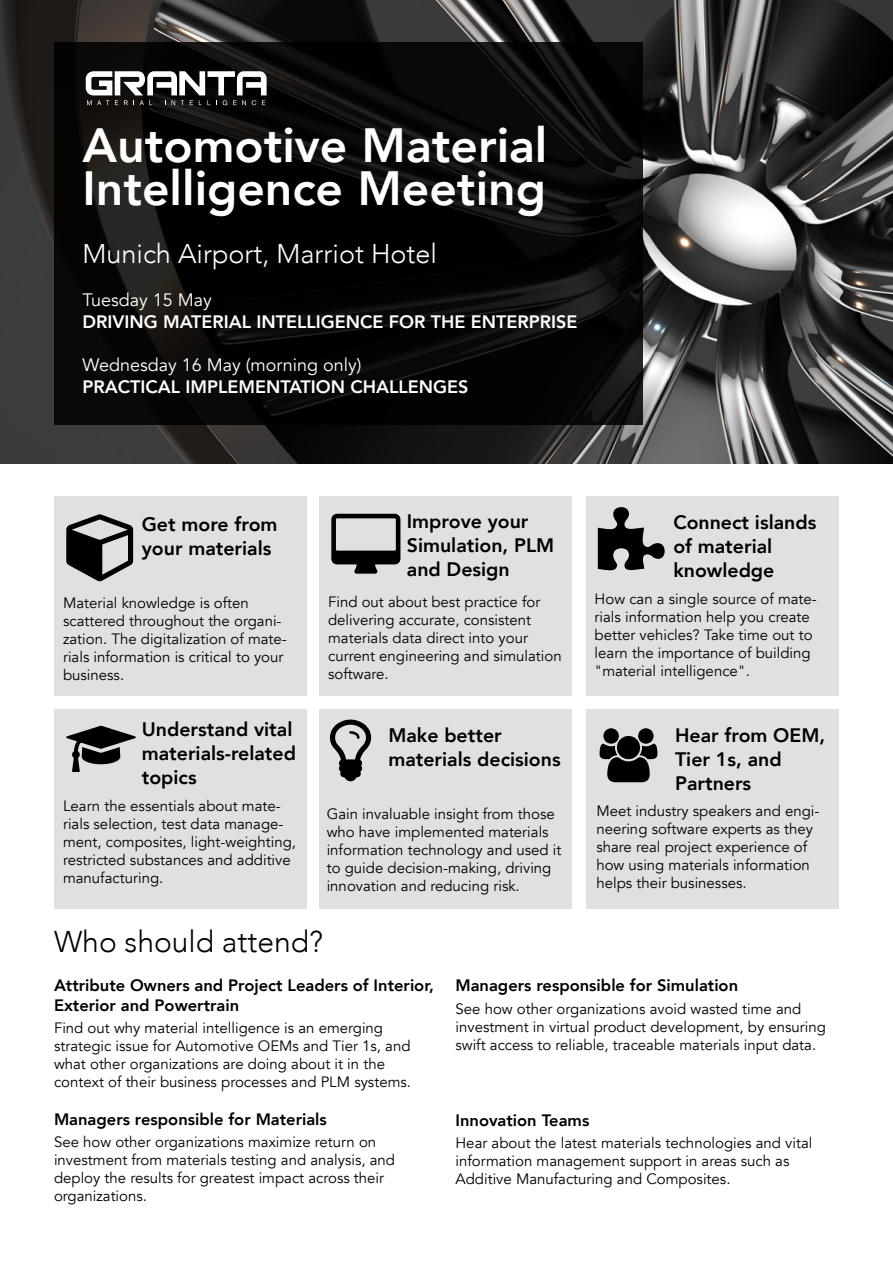
<style>
.page{position:relative;width:893px;height:1263px;background:#fff}
.page>*{position:absolute;margin:0;border:0;box-sizing:border-box;transform-origin:0 0}
.t1{font:800 48px/43.5px "Avenir";color:#fff}
.t2{font:300 30px "Avenir";color:#000}
.t3{font:300 27px "Avenir";color:#fff}
.t4{font:800 19.5px/24px "Avenir";color:#000}
.t5{font:800 18px "Avenir";color:#fff}
.t6{font:18px "Avenir";color:#fff}
.t7{font:800 16.5px/19.8px "Avenir";color:#000}
.t8{font:15px/18px "Avenir";color:#000}
</style>
<div class="page">
<img style="left:0;top:0;width:893px;height:463px">
<div style="left:54px;top:496px;width:252px;height:200px;background:#e0e0df"></div>
<div style="left:54px;top:709px;width:252px;height:200px;background:#e0e0df"></div>
<div style="left:319px;top:496px;width:253px;height:200px;background:#e0e0df"></div>
<div style="left:319px;top:709px;width:253px;height:200px;background:#e0e0df"></div>
<div style="left:586px;top:496px;width:253px;height:200px;background:#e0e0df"></div>
<div style="left:586px;top:709px;width:253px;height:200px;background:#e0e0df"></div>
<svg style="left:54px;top:43px;width:588px;height:382px;background:#090908"></svg>
<svg style="left:86px;top:71px;width:181px;height:34px"></svg>
<h1 class="t1" style="left:82px;top:124px;width:466px">Automotive Material<br>Intelligence Meeting</h1>
<h3 class="t3" style="left:82px;top:238px;width:356px">Munich Airport, Marriot Hotel</h3>
<p class="t6" style="left:82px;top:289px;width:131px">Tuesday 15 May</p>
<p class="t5" style="left:82px;top:308px;width:497px">DRIVING MATERIAL INTELLIGENCE FOR THE ENTERPRISE</p>
<p class="t6" style="left:82px;top:354px;width:281px">Wednesday 16 May (morning only)</p>
<p class="t5" style="left:82px;top:372px;width:388px">PRACTICAL IMPLEMENTATION CHALLENGES</p>
<h3 class="t4" style="left:142px;top:512px;width:137px">Get more from your materials</h3>
<p class="t8" style="left:63px;top:594px;width:225px">Material knowledge is often scattered throughout the organi&shy;zation. The digitalization of mate&shy;rials information is critical to your business.</p>
<h3 class="t4" style="left:142px;top:718px;width:156px">Understand vital materials-related topics</h3>
<p class="t8" style="left:63px;top:797px;width:234px">Learn the essentials about mate&shy;rials selection, test data manage&shy;ment, composites, light-weighting, restricted substances and additive manufacturing.</p>
<h3 class="t4" style="left:407px;top:510px;width:149px">Improve your<br>Simulation, PLM and Design</h3>
<p class="t8" style="left:328px;top:593px;width:235px">Find out about best practice for delivering accurate, consistent materials data direct into your current engineering and simulation software.</p>
<h3 class="t4" style="left:388px;top:723px;width:174px">Make better materials decisions</h3>
<p class="t8" style="left:327px;top:805px;width:236px">Gain invaluable insight from those who have implemented materials information technology and used it to guide decision-making, driving innovation and reducing risk.</p>
<h3 class="t4" style="left:673px;top:510px;width:144px">Connect islands of material knowledge</h3>
<p class="t8" style="left:595px;top:590px;width:224px">How can a single source of mate&shy;rials information help you create better vehicles? Take time out to learn the importance of building "material intelligence".</p>
<h3 class="t4" style="left:675px;top:723px;width:152px">Hear from OEM,<br>Tier 1s, and<br>Partners</h3>
<p class="t8" style="left:596px;top:802px;width:225px">Meet industry speakers and engi&shy;neering software experts as they share real project experience of how using materials information helps their businesses.</p>
<h2 class="t2" style="left:54px;top:924px;width:271px">Who should attend?</h2>
<p class="t7" style="left:54px;top:976px;width:382px">Attribute Owners and Project Leaders of Interior,<br>Exterior and Powertrain</p>
<p class="t8" style="left:54px;top:1019px;width:358px">Find out why material intelligence is an emerging strategic issue for Automotive OEMs and Tier 1s, and what other organizations are doing about it in the context of their business processes and PLM systems.</p>
<p class="t7" style="left:54px;top:1109px;width:274px">Managers responsible for Materials</p>
<p class="t8" style="left:54px;top:1133px;width:343px">See how other organizations maximize return on investment from materials testing and analysis, and deploy the results for greatest impact across their organizations.</p>
<p class="t7" style="left:455px;top:976px;width:284px">Managers responsible for Simulation</p>
<p class="t8" style="left:455px;top:1000px;width:372px">See how other organizations avoid wasted time and investment in virtual product development, by ensuring swift access to reliable, traceable materials input data.</p>
<p class="t7" style="left:455px;top:1110px;width:135px">Innovation Teams</p>
<p class="t8" style="left:455px;top:1134px;width:358px">Hear about the latest materials technologies and vital information management support in areas such as<br>Additive Manufacturing and Composites.</p>
</div>
